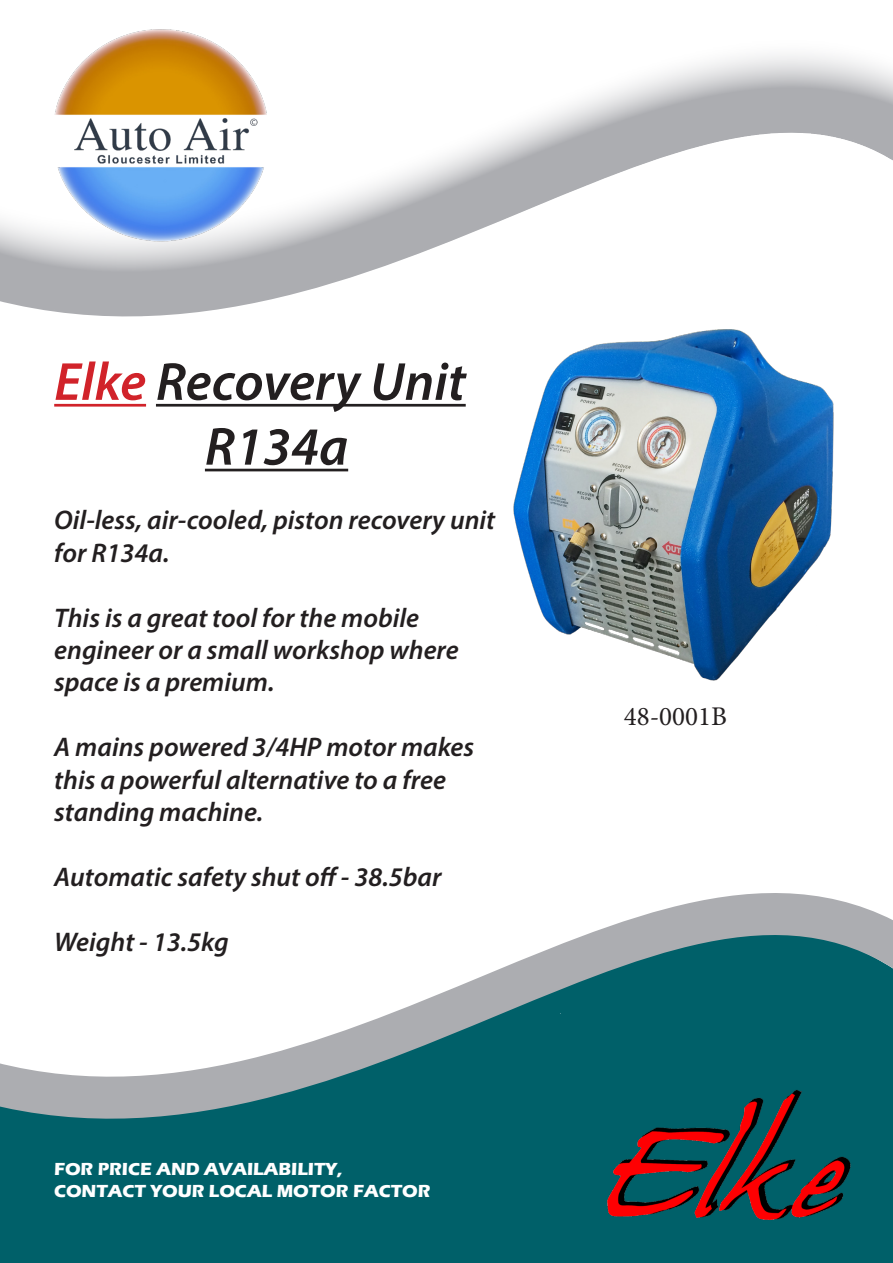
<style>
.page{position:relative;width:893px;height:1263px;background:#fff}
.page>*{position:absolute;margin:0;border:0;box-sizing:border-box;transform-origin:0 0}
.t1{font:italic 600 54px "Myriad Pro";color:#231f20}
.t2{font:italic 600 27px/32.4px "Myriad Pro";color:#231f20}
.t3{font:27px "Minion Pro";color:#231f20}
.t4{font:700 18px "Eras ITC";color:#fff}
.s1{color:#d1232a}
</style>
<div class="page">
<div style="left:0;top:1123px;width:893px;height:140px;background:#006069"></div>
<svg style="left:0;top:893px;width:893px;height:230px"></svg>
<svg style="left:0;top:54px;width:893px;height:263px"></svg>
<img style="left:40px;top:29px;width:239px;height:226px">
<img style="left:600px;top:1087px;width:259px;height:133px">
<hr style="left:54px;top:404px;width:92px;height:3px;background:#d1232a">
<hr style="left:156px;top:404px;width:310px;height:3px;background:#231f20">
<hr style="left:205px;top:469px;width:143px;height:2px;background:#231f20">
<img style="left:499px;top:316px;width:361px;height:365px">
<p class="t1" style="left:54px;top:347px;width:413px"><span class="s1">Elke</span> Recovery Unit</p>
<p class="t1" style="left:205px;top:412px;width:145px">R134a</p>
<p class="t2" style="left:54px;top:503px;width:443px">Oil-less, air-cooled, piston recovery unit</p>
<p class="t2" style="left:54px;top:536px;width:117px">for R134a.</p>
<p class="t2" style="left:54px;top:601px;width:366px">This is a great tool for the mobile</p>
<p class="t2" style="left:54px;top:633px;width:406px">engineer or a small workshop where space is a premium.</p>
<p class="t2" style="left:54px;top:730px;width:422px">A mains powered 3/4HP motor makes this a powerful alternative to a free</p>
<p class="t2" style="left:54px;top:795px;width:210px">standing machine.</p>
<p class="t2" style="left:54px;top:860px;width:389px">Automatic safety shut off - 38.5bar</p>
<p class="t2" style="left:54px;top:925px;width:176px">Weight - 13.5kg</p>
<p class="t4" style="left:54px;top:1159px;width:290px">FOR PRICE AND AVAILABILITY,</p>
<p class="t4" style="left:54px;top:1180px;width:378px">CONTACT YOUR LOCAL MOTOR FACTOR</p>
<p class="t3" style="left:624px;top:699px;width:105px">48-0001B</p>
</div>
